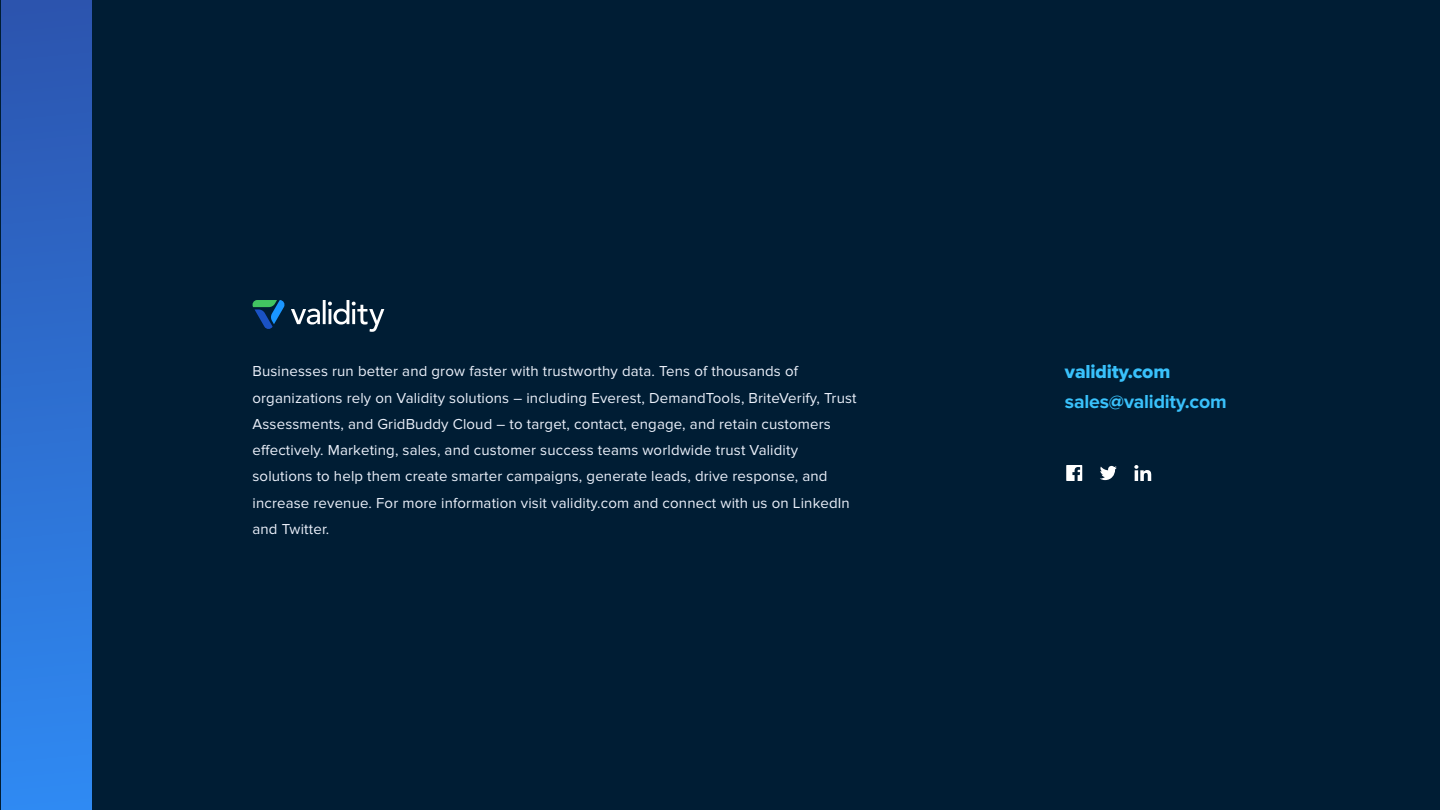
<style>
.page{position:relative;width:1440px;height:810px;background:#001d34}
.page>*{position:absolute;margin:0;border:0;box-sizing:border-box;transform-origin:0 0}
.t1{font:700 19.5px "Proxima Nova";letter-spacing:-.01em;color:#39c1fb}
.t2{font:19.5px "Proxima Nova Extrabld";letter-spacing:-.01em;color:#39c1fb}
.t3{font:15px/26.2px "Proxima Nova";letter-spacing:.01em;color:#ebf0fa}
</style>
<div class="page">
<div style="left:2px;top:0;width:90px;height:810px;background:linear-gradient(to bottom,#2c54ae,#2f8af3)"></div>
<svg style="left:252px;top:300px;width:68px;height:29px"></svg>
<hr style="left:323px;top:300px;width:3px;height:24px;background:#fff">
<svg style="left:328px;top:300px;width:56px;height:32px"></svg>
<svg style="left:1066px;top:465px;width:16px;height:16px"></svg>
<svg style="left:1100px;top:466px;width:17px;height:14px"></svg>
<svg style="left:1134px;top:465px;width:17px;height:16px"></svg>
<p class="t3" style="left:252px;top:358px;width:606px">Businesses run better and grow faster with trustworthy data. Tens of thousands of organizations rely on Validity solutions – including Everest, DemandTools, BriteVerify, Trust Assessments, and GridBuddy Cloud – to target, contact, engage, and retain customers effectively. Marketing, sales, and customer success teams worldwide trust Validity solutions to help them create smarter campaigns, generate leads, drive response, and increase revenue. For more information visit validity.com and connect with us on LinkedIn and Twitter.</p>
<h1 class="t2" style="left:1065px;top:360px;width:107px">validity.com</h1>
<h1 class="t1" style="left:1065px;top:391px;width:163px">sales@validity.com</h1>
</div>
